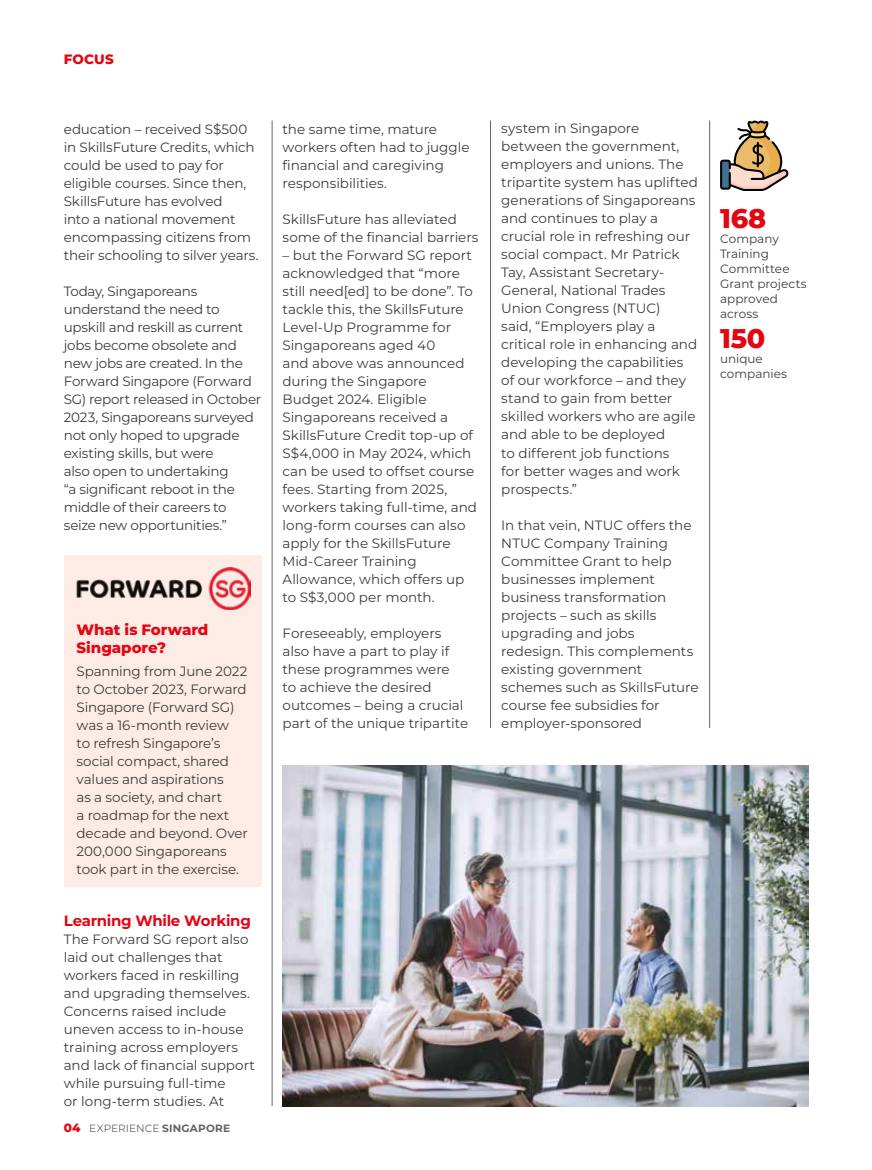
<style>
.page{position:relative;width:872px;height:1170px;background:#fff}
.page>*{position:absolute;margin:0;border:0;box-sizing:border-box;transform-origin:0 0}
.t1{font:800 27px "Montserrat";letter-spacing:-.01em;color:#e30613}
.t2{font:800 15px/18px "Montserrat";letter-spacing:-.005em;color:#e30613}
.t3{font:700 15px "Montserrat";letter-spacing:-.02em;color:#e30613}
.t4{font:13.5px/18px "Montserrat";letter-spacing:-.005em;color:#3c3c3b}
.t5{font:800 13.5px "Montserrat";letter-spacing:.01em;color:#e30613}
.t6{font:12px/15px "Montserrat";letter-spacing:.005em;color:#3c3c3b}
.t7{font:10.5px "Montserrat";letter-spacing:.005em;color:#646363}
.s1{font-weight:800;font-size:12px;color:#e30613}
.s2{font-weight:700}
</style>
<div class="page">
<img style="left:282px;top:765px;width:526px;height:341px">
<hr style="left:272px;top:120px;width:1px;height:986px;background:#646363">
<hr style="left:490px;top:120px;width:1px;height:608px;background:#646363">
<hr style="left:709px;top:120px;width:1px;height:608px;background:#646363">
<svg style="left:720px;top:120px;width:69px;height:71px"></svg>
<div style="left:64px;top:554px;width:197px;height:332px;background:#fdece5"></div>
<img style="left:76px;top:567px;width:174px;height:42px">
<p class="t5" style="left:64px;top:50px;width:51px">FOCUS</p>
<p class="t4" style="left:64px;top:119px;width:196px">education – received S$500 in SkillsFuture Credits, which could be used to pay for eligible courses. Since then,<br>SkillsFuture has evolved<br>into a national movement encompassing citizens from their schooling to silver years.</p>
<p class="t4" style="left:64px;top:281px;width:199px">Today, Singaporeans understand the need to upskill and reskill as current jobs become obsolete and new jobs are created. In the<br>Forward Singapore (Forward<br>SG) report released in October<br>2023, Singaporeans surveyed not only hoped to upgrade existing skills, but were<br>also open to undertaking<br>“a significant reboot in the middle of their careers to seize new opportunities.”</p>
<p class="t2" style="left:77px;top:620px;width:133px">What is Forward<br>Singapore?</p>
<p class="t4" style="left:77px;top:661px;width:173px">Spanning from June 2022 to October 2023, Forward<br>Singapore (Forward SG) was a 16-month review<br>to refresh Singapore’s social compact, shared values and aspirations<br>as a society, and chart<br>a roadmap for the next decade and beyond. Over<br>200,000 Singaporeans took part in the exercise.</p>
<p class="t3" style="left:64px;top:910px;width:189px">Learning While Working</p>
<p class="t4" style="left:64px;top:929px;width:193px">The Forward SG report also laid out challenges that workers faced in reskilling and upgrading themselves.<br>Concerns raised include uneven access to in-house training across employers and lack of financial support while pursuing full-time<br>or long-term studies. At</p>
<p class="t7" style="left:64px;top:1120px;width:168px"><span class="s1">04</span> EXPERIENCE <span class="s2">SINGAPORE</span></p>
<p class="t4" style="left:282px;top:119px;width:188px">the same time, mature workers often had to juggle financial and caregiving responsibilities.</p>
<p class="t4" style="left:282px;top:209px;width:197px">SkillsFuture has alleviated some of the financial barriers</p>
<p class="t4" style="left:282px;top:245px;width:196px">– but the Forward SG report acknowledged that “more still need[ed] to be done”. To tackle this, the SkillsFuture<br>Level-Up Programme for<br>Singaporeans aged 40<br>and above was announced during the Singapore<br>Budget 2024. Eligible<br>Singaporeans received a<br>SkillsFuture Credit top-up of<br>S$4,000 in May 2024, which can be used to offset course fees. Starting from 2025, workers taking full-time, and long-form courses can also apply for the SkillsFuture<br>Mid-Career Training<br>Allowance, which offers up to S$3,000 per month.</p>
<p class="t4" style="left:282px;top:623px;width:187px">Foreseeably, employers also have a part to play if these programmes were<br>to achieve the desired outcomes – being a crucial part of the unique tripartite</p>
<p class="t4" style="left:501px;top:119px;width:198px">system in Singapore between the government, employers and unions. The tripartite system has uplifted generations of Singaporeans and continues to play a crucial role in refreshing our social compact. Mr Patrick<br>Tay, Assistant Secretary-<br>General, National Trades<br>Union Congress (NTUC)<br>said, “Employers play a critical role in enhancing and developing the capabilities of our workforce – and they stand to gain from better skilled workers who are agile and able to be deployed<br>to different job functions<br>for better wages and work prospects.”</p>
<p class="t4" style="left:501px;top:515px;width:199px">In that vein, NTUC offers the<br>NTUC Company Training<br>Committee Grant to help businesses implement business transformation projects – such as skills upgrading and jobs redesign. This complements existing government schemes such as SkillsFuture course fee subsidies for employer-sponsored</p>
<h1 class="t1" style="left:720px;top:201px;width:48px">168</h1>
<p class="t6" style="left:720px;top:231px;width:88px">Company<br>Training<br>Committee<br>Grant projects approved across</p>
<h1 class="t1" style="left:720px;top:321px;width:47px">150</h1>
<p class="t6" style="left:720px;top:351px;width:68px">unique companies</p>
</div>
